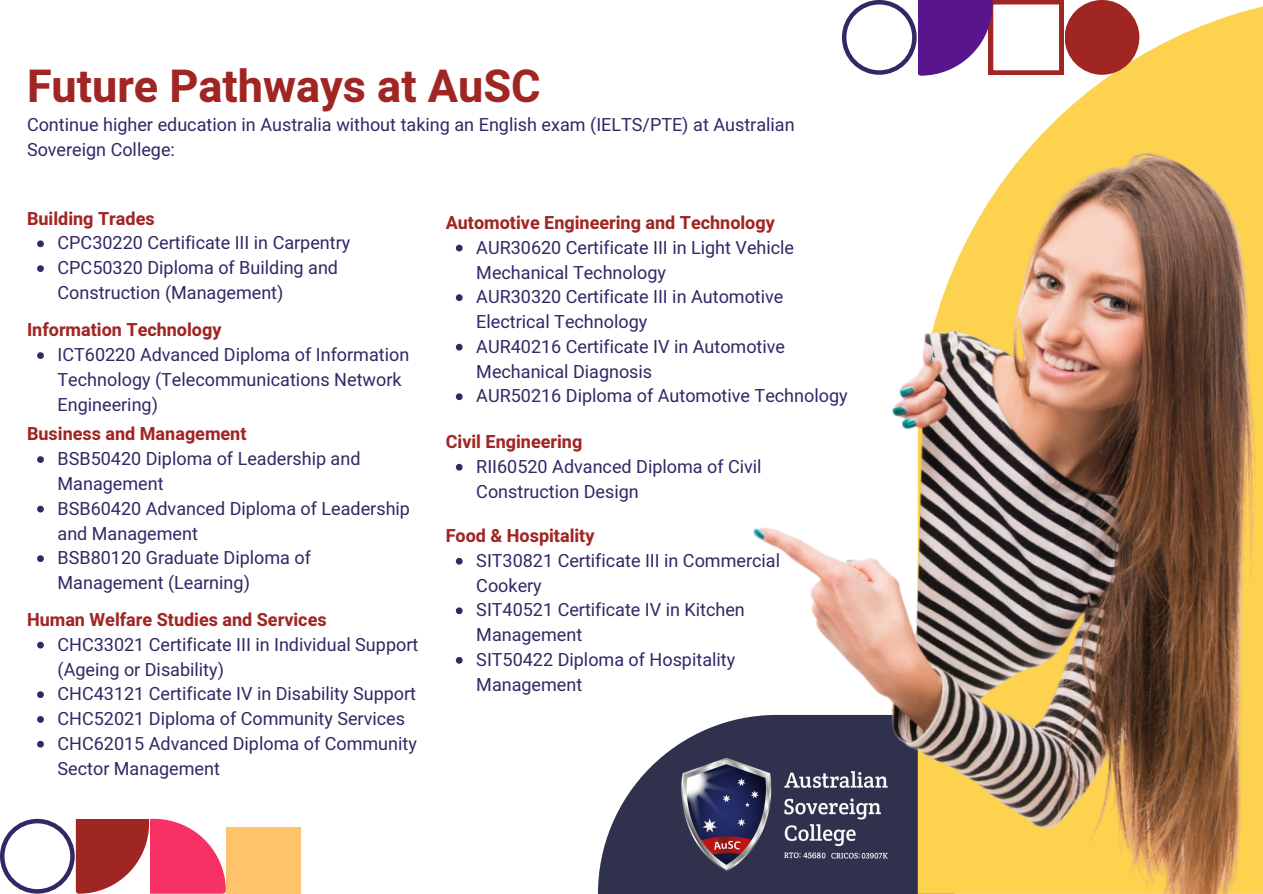
<style>
.page{position:relative;width:1263px;height:894px;background:#fff}
.page>*{position:absolute;margin:0;border:0;box-sizing:border-box;transform-origin:0 0}
.t1{font:700 45px "Heebo";color:#a02624}
.t2{font:18px/24.8px "Heebo";color:#332765}
.t3{font:700 18px "Heebo";color:#a02624}
</style>
<div class="page">
<svg style="left:0;top:818px;width:225px;height:75px"></svg>
<div style="left:226px;top:826px;width:74px;height:67px;background:#ffc36b"></div>
<svg style="left:598px;top:734px;width:98px;height:159px;fill:#2f314d"></svg>
<img style="left:670px;top:744px;width:26px;height:131px">
<svg style="left:919px;top:0;width:344px;height:141px;fill:#fcd24f"></svg>
<img style="left:696px;top:141px;width:567px;height:752px">
<svg style="left:37px;top:641px;width:7px;height:7px"></svg>
<svg style="left:37px;top:691px;width:7px;height:6px"></svg>
<svg style="left:37px;top:716px;width:7px;height:6px"></svg>
<svg style="left:37px;top:740px;width:7px;height:7px"></svg>
<svg style="left:37px;top:240px;width:7px;height:7px"></svg>
<svg style="left:37px;top:265px;width:7px;height:7px"></svg>
<svg style="left:456px;top:245px;width:7px;height:6px"></svg>
<svg style="left:456px;top:294px;width:7px;height:7px"></svg>
<svg style="left:456px;top:344px;width:7px;height:6px"></svg>
<svg style="left:456px;top:393px;width:7px;height:7px"></svg>
<svg style="left:37px;top:352px;width:7px;height:7px"></svg>
<svg style="left:456px;top:463px;width:7px;height:7px"></svg>
<svg style="left:37px;top:456px;width:7px;height:7px"></svg>
<svg style="left:37px;top:505px;width:7px;height:7px"></svg>
<svg style="left:37px;top:555px;width:7px;height:7px"></svg>
<svg style="left:456px;top:557px;width:7px;height:7px"></svg>
<svg style="left:456px;top:607px;width:7px;height:7px"></svg>
<svg style="left:456px;top:657px;width:7px;height:6px"></svg>
<div style="left:1065px;top:0;width:74px;height:75px;background:#a02624;border-radius:50%"></div>
<svg style="left:842px;top:0;width:221px;height:75px"></svg>
<p class="t1" style="left:27px;top:55px;width:515px">Future Pathways at AuSC</p>
<h1 class="t2" style="left:27px;top:113px;width:769px">Continue higher education in Australia without taking an English exam (IELTS/PTE) at Australian<br>Sovereign College:</h1>
<h2 class="t3" style="left:27px;top:206px;width:129px">Building Trades</h2>
<p class="t2" style="left:58px;top:231px;width:294px">CPC30220 Certificate III in Carpentry</p>
<p class="t2" style="left:58px;top:256px;width:282px">CPC50320 Diploma of Building and<br>Construction (Management)</p>
<p class="t3" style="left:27px;top:317px;width:196px">Information Technology</p>
<p class="t2" style="left:58px;top:343px;width:353px">ICT60220 Advanced Diploma of Information<br>Technology (Telecommunications Network<br>Engineering)</p>
<p class="t3" style="left:27px;top:421px;width:221px">Business and Management</p>
<h2 class="t2" style="left:58px;top:447px;width:304px">BSB50420 Diploma of Leadership and<br>Management</h2>
<p class="t2" style="left:58px;top:496px;width:354px">BSB60420 Advanced Diploma of Leadership and Management</p>
<p class="t2" style="left:58px;top:546px;width:255px">BSB80120 Graduate Diploma of<br>Management (Learning)</p>
<p class="t3" style="left:27px;top:607px;width:301px">Human Welfare Studies and Services</p>
<p class="t2" style="left:58px;top:632px;width:362px">CHC33021 Certificate III in Individual Support (Ageing or Disability)</p>
<h2 class="t2" style="left:58px;top:682px;width:360px">CHC43121 Certificate IV in Disability Support</h2>
<p class="t2" style="left:58px;top:706px;width:349px">CHC52021 Diploma of Community Services</p>
<p class="t2" style="left:58px;top:731px;width:361px">CHC62015 Advanced Diploma of Community<br>Sector Management</p>
<p class="t3" style="left:446px;top:210px;width:331px">Automotive Engineering and Technology</p>
<p class="t2" style="left:476px;top:236px;width:319px">AUR30620 Certificate III in Light Vehicle<br>Mechanical Technology</p>
<h2 class="t2" style="left:476px;top:285px;width:309px">AUR30320 Certificate III in Automotive<br>Electrical Technology</h2>
<p class="t2" style="left:476px;top:335px;width:310px">AUR40216 Certificate IV in Automotive<br>Mechanical Diagnosis</p>
<h2 class="t2" style="left:476px;top:384px;width:373px">AUR50216 Diploma of Automotive Technology</h2>
<p class="t3" style="left:446px;top:429px;width:138px">Civil Engineering</p>
<h2 class="t2" style="left:476px;top:454px;width:287px">RII60520 Advanced Diploma of Civil<br>Construction Design</h2>
<p class="t3" style="left:446px;top:523px;width:150px">Food &amp; Hospitality</p>
<h2 class="t2" style="left:476px;top:548px;width:305px">SIT30821 Certificate III in Commercial<br>Cookery</h2>
<p class="t2" style="left:476px;top:598px;width:270px">SIT40521 Certificate IV in Kitchen<br>Management</p>
<p class="t2" style="left:476px;top:647px;width:260px">SIT50422 Diploma of Hospitality<br>Management</p>
</div>
